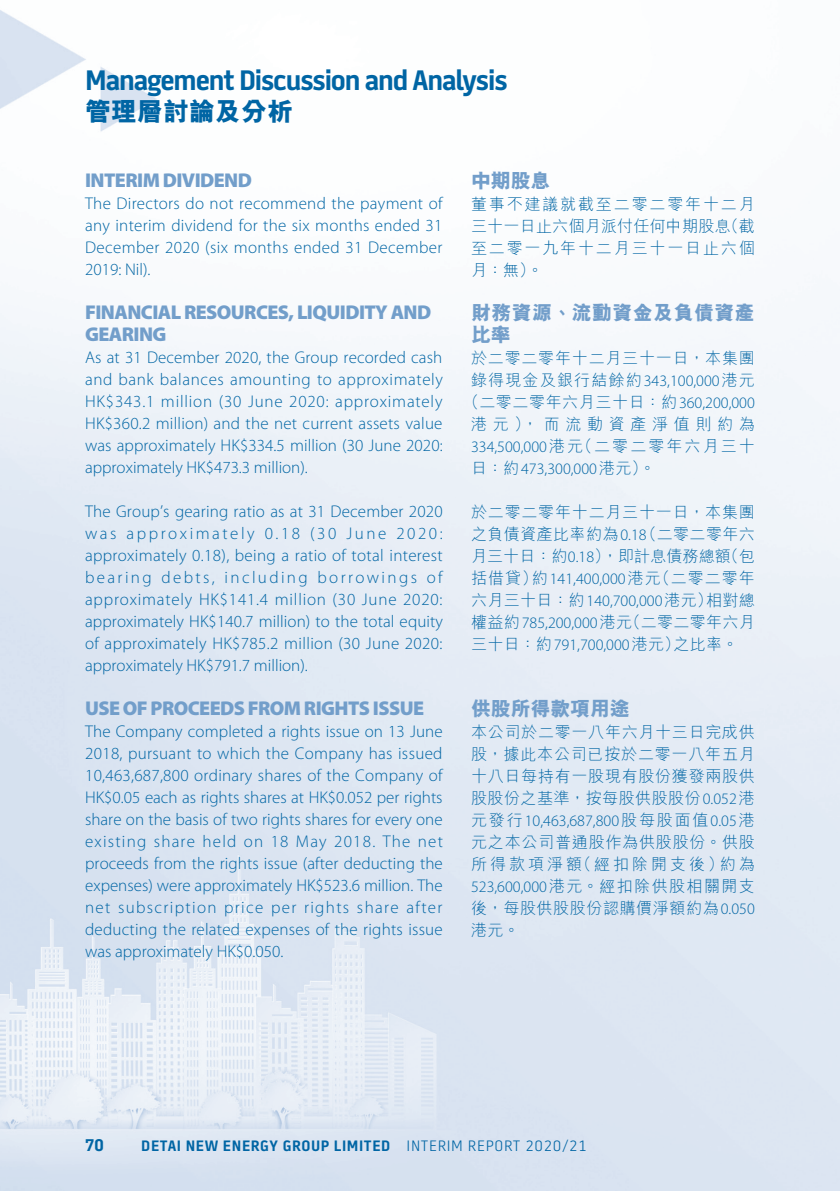
<style>
.page{position:relative;width:840px;height:1191px;background:#fff}
.page>*{position:absolute;margin:0;border:0;box-sizing:border-box;transform-origin:0 0}
.t1{font:700 28px "Battersea";letter-spacing:-.04em;color:#0065a4}
.t2{font:800 26px "M Hei HK";color:#0065a4}
._01_H1_E{font:900 20px/22px "Myriad Pro";letter-spacing:-.03em;color:#729eca}
._001_H1_C{font:800 20px/22px "M Hei HK";letter-spacing:.005em;color:#729eca}
._00_txt_E{font:300 17px/22px "Myriad Pro";letter-spacing:.005em;color:#0065a4;text-align:justify}
.t3{font:700 17px "Battersea";color:#0065a4}
._000_txt_C{font:300 16px/22px "M Hei HK";letter-spacing:.05em;color:#0065a4;text-align:justify}
._000_txt_C-2{font:300 16px "M Hei HK";letter-spacing:.075em;color:#0065a4}
._000_txt_C-3{font:300 16px "M Hei HK";letter-spacing:.13em;color:#0065a4}
._000_txt_C-4{font:300 16px "Myriad Pro";color:#0065a4}
._000_txt_C-5{font:300 16px "M Hei HK";letter-spacing:.355em;color:#0065a4}
.t4{font:700 15px "Battersea";letter-spacing:.04em;color:#0065a4}
.s1{font-family:"Myriad Pro"}
.s2{font-family:"M Hei HK"}
.s3{font-weight:300}
</style>
<div class="page">
<img style="left:0;top:10px;width:839px;height:1181px">
<h1 class="t1" style="left:85px;top:63px;width:424px">Management Discussion and Analysis</h1>
<h2 class="t2" style="left:85px;top:98px;width:209px">管理層討論及分析</h2>
<p class="_01_H1_E" style="left:85px;top:168px;width:168px">INTERIM DIVIDEND</p>
<p class="_00_txt_E" style="left:85px;top:192px;width:359px">The Directors do not recommend the payment of any interim dividend for the six months ended 31<br>December 2020 (six months ended 31 December 2019: Nil).</p>
<p class="_01_H1_E" style="left:85px;top:300px;width:347px">FINANCIAL RESOURCES, LIQUIDITY AND<br>GEARING</p>
<p class="_00_txt_E" style="left:85px;top:346px;width:359px">As at 31 December 2020, the Group recorded cash and bank balances amounting to approximately HK$343.1 million (30 June 2020: approximately HK$360.2 million) and the net current assets value was approximately HK$334.5 million (30 June 2020: approximately HK$473.3 million).</p>
<p class="_00_txt_E" style="left:85px;top:500px;width:359px">The Group’s gearing ratio as at 31 December 2020 was approximately 0.18 (30 June 2020: approximately 0.18), being a ratio of total interest bearing debts, including borrowings of approximately HK$141.4 million (30 June 2020: approximately HK$140.7 million) to the total equity of approximately HK$785.2 million (30 June 2020: approximately HK$791.7 million).</p>
<p class="_01_H1_E" style="left:85px;top:696px;width:340px">USE OF PROCEEDS FROM RIGHTS ISSUE</p>
<p class="_00_txt_E" style="left:85px;top:720px;width:359px">The Company completed a rights issue on 13 June 2018, pursuant to which the Company has issued 10,463,687,800 ordinary shares of the Company of HK$0.05 each as rights shares at HK$0.052 per rights share on the basis of two rights shares for every one existing share held on 18 May 2018. The net proceeds from the rights issue (after deducting the expenses) were approximately HK$523.6 million. The net subscription price per rights share after deducting the related expenses of the rights issue was approximately HK$0.050.</p>
<p class="_001_H1_C" style="left:471px;top:169px;width:81px">中期股息</p>
<p class="_000_txt_C" style="left:471px;top:193px;width:285px">董事不建議就截至二零二零年十二月三十一日止六個月派付任何中期股息（截至二零一九年十二月三十一日止六個月：無）。</p>
<p class="_001_H1_C" style="left:471px;top:301px;width:285px">財務資源、流動資金及負債資產比率</p>
<p class="_000_txt_C" style="left:471px;top:347px;width:285px">於二零二零年十二月三十一日，本集團</p>
<p class="_000_txt_C-2" style="left:471px;top:372px;width:285px">錄得現金及銀行結餘約<span class="s1">343,100,000</span>港元</p>
<p class="_000_txt_C" style="left:463px;top:391px;width:293px">（二零二零年六月三十日：約<span class="s1">360,200,000</span></p>
<p class="_000_txt_C-5" style="left:471px;top:416px;width:285px">港元），而流動資產淨值則約為</p>
<p class="_000_txt_C-3" style="left:471px;top:438px;width:285px"><span class="s1">334,500,000</span>港元（二零二零年六月三十</p>
<p class="_000_txt_C-4" style="left:471px;top:459px;width:186px"><span class="s2">日：約</span>473,300,000<span class="s2">港元）。</span></p>
<p class="_000_txt_C" style="left:471px;top:501px;width:285px">於二零二零年十二月三十一日，本集團之負債資產比率約為<span class="s1">0.18</span>（二零二零年六月三十日：約<span class="s1">0.18</span>），即計息債務總額（包括借貸）約<span class="s1">141,400,000</span>港元（二零二零年六月三十日：約<span class="s1">140,700,000</span>港元）相對總權益約<span class="s1">785,200,000</span>港元（二零二零年六月三十日：約<span class="s1">791,700,000</span>港元）之比率。</p>
<p class="_001_H1_C" style="left:471px;top:697px;width:160px">供股所得款項用途</p>
<p class="_000_txt_C" style="left:471px;top:721px;width:285px">本公司於二零一八年六月十三日完成供股，據此本公司已按於二零一八年五月十八日每持有一股現有股份獲發兩股供股股份之基準，按每股供股股份<span class="s1">0.052</span>港元發行<span class="s1">10,463,687,800</span>股每股面值<span class="s1">0.05</span>港元之本公司普通股作為供股股份。供股所得款項淨額（經扣除開支後）約為<span class="s1">523,600,000</span>港元。經扣除供股相關開支後，每股供股股份認購價淨額約為<span class="s1">0.050</span>港元。</p>
<p class="t3" style="left:85px;top:1135px;width:20px">70</p>
<p class="t4" style="left:141px;top:1136px;width:447px">DETAI NEW ENERGY GROUP LIMITED <span class="s3">INTERIM REPORT 2020/21</span></p>
</div>
